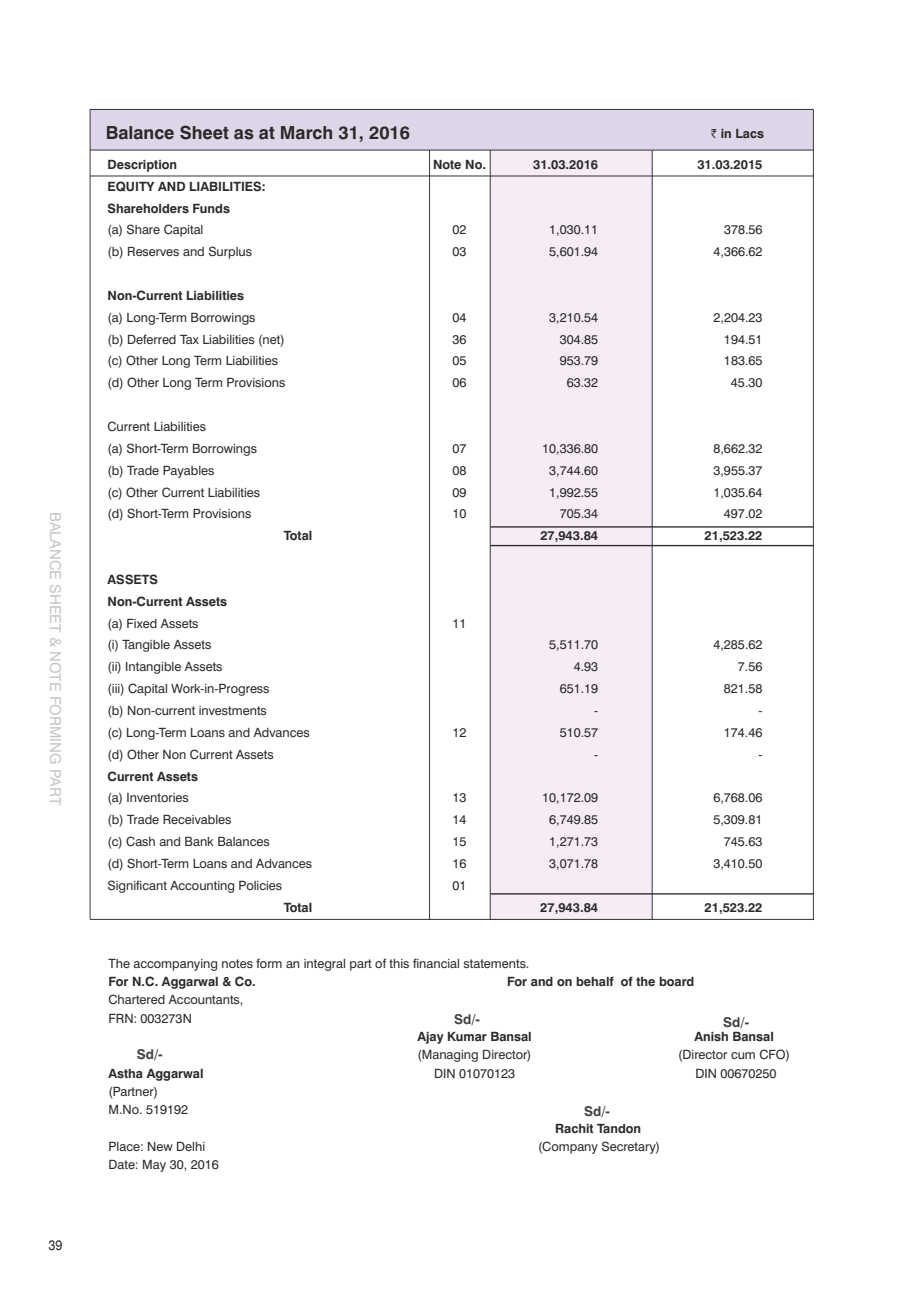
<style>
.page{position:relative;width:904px;height:1295px;background:#fff}
.page>*{position:absolute;margin:0;border:0;box-sizing:border-box;transform-origin:0 0}
.t1{font:700 18px "Swiss 721 BT";color:#2b2929}
.t2{font:15px "Swiss 721 BT";color:#c4c7c7}
.t3{font:700 13.5px "Swiss 721 BT";color:#424242}
.t4{font:expanded 13.5px "Swiss 721 BT";color:#2b2929;scale:.76 1}
.t5{font:12.75px/18.3px "Swiss 721 BT";color:#2b2929}
.t6{font:700 12.75px/21.9px "Swiss 721 BT";color:#2b2929}
.s1{font-family:"Rupee";font-weight:400}
</style>
<div class="page">
<div style="left:491px;top:151px;width:161px;height:768px;background:#f5ecf5"></div>
<div style="left:90px;top:109px;width:723px;height:41px;background:#ded6e8"></div>
<hr style="left:90px;top:176px;width:723px;height:1px;background:#2b2929">
<hr style="left:90px;top:150px;width:723px;height:1px;background:#2b2929">
<hr style="left:90px;top:109px;width:723px;height:1px;background:#2b2929">
<hr style="left:90px;top:919px;width:724px;height:1px;background:#2b2929">
<hr style="left:90px;top:109px;width:1px;height:810px;background:#2b2929">
<hr style="left:813px;top:110px;width:1px;height:810px;background:#2b2929">
<hr style="left:652px;top:150px;width:1px;height:769px;background:#2b2929">
<hr style="left:429px;top:150px;width:1px;height:770px;background:#2b2929">
<hr style="left:490px;top:150px;width:1px;height:770px;background:#2b2929">
<hr style="left:490px;top:893px;width:324px;height:1px;background:#2b2929">
<hr style="left:490px;top:526px;width:323px;height:1px;background:#2b2929">
<hr style="left:490px;top:545px;width:324px;height:1px;background:#2b2929">
<p class="t2" style="left:61px;top:512px;width:295px;rotate:90deg">BALANCE SHEET &amp; NOTE FORMING PART</p>
<p class="t4" style="left:49px;top:1239px;width:20px">39</p>
<h1 class="t1" style="left:106px;top:125px;width:306px">Balance Sheet as at March 31, 2016</h1>
<p class="t6" style="left:711px;top:124px;width:55px"><span class="s1">`</span> in Lacs</p>
<p class="t6" style="left:108px;top:155px;width:71px">Description</p>
<p class="t6" style="left:433px;top:155px;width:54px">Note No.</p>
<p class="t6" style="left:533px;top:155px;width:67px">31.03.2016</p>
<p class="t6" style="left:697px;top:155px;width:67px">31.03.2015</p>
<p class="t6" style="left:108px;top:176px;width:160px">EQUITY AND LIABILITIES:<br>Shareholders Funds</p>
<p class="t5" style="left:108px;top:222px;width:97px">(a) Share Capital</p>
<p class="t5" style="left:452px;top:222px;width:15px">02</p>
<p class="t5" style="left:549px;top:222px;width:50px">1,030.11</p>
<p class="t5" style="left:724px;top:222px;width:40px">378.56</p>
<p class="t5" style="left:108px;top:244px;width:146px">(b) Reserves and Surplus</p>
<p class="t5" style="left:452px;top:244px;width:15px">03</p>
<p class="t5" style="left:549px;top:244px;width:50px">5,601.94</p>
<p class="t5" style="left:713px;top:244px;width:50px">4,366.62</p>
<p class="t6" style="left:108px;top:286px;width:138px">Non-Current Liabilities</p>
<p class="t5" style="left:108px;top:309px;width:149px">(a) Long-Term Borrowings</p>
<p class="t5" style="left:452px;top:309px;width:15px">04</p>
<p class="t5" style="left:549px;top:309px;width:50px">3,210.54</p>
<p class="t5" style="left:713px;top:309px;width:50px">2,204.23</p>
<p class="t5" style="left:108px;top:331px;width:179px">(b) Deferred Tax Liabilities (net)</p>
<p class="t5" style="left:452px;top:331px;width:15px">36</p>
<p class="t5" style="left:560px;top:331px;width:40px">304.85</p>
<p class="t5" style="left:724px;top:331px;width:40px">194.51</p>
<p class="t5" style="left:108px;top:353px;width:172px">(c) Other Long Term Liabilities</p>
<p class="t5" style="left:452px;top:353px;width:15px">05</p>
<p class="t5" style="left:560px;top:353px;width:40px">953.79</p>
<p class="t5" style="left:724px;top:353px;width:40px">183.65</p>
<p class="t5" style="left:108px;top:375px;width:179px">(d) Other Long Term Provisions</p>
<p class="t5" style="left:452px;top:375px;width:15px">06</p>
<p class="t5" style="left:567px;top:375px;width:33px">63.32</p>
<p class="t5" style="left:731px;top:375px;width:33px">45.30</p>
<p class="t5" style="left:108px;top:417px;width:151px;line-height:21.9px">Current Liabilities<br>(a) Short-Term Borrowings</p>
<p class="t5" style="left:452px;top:440px;width:15px">07</p>
<p class="t5" style="left:542px;top:440px;width:57px">10,336.80</p>
<p class="t5" style="left:713px;top:440px;width:50px">8,662.32</p>
<p class="t5" style="left:108px;top:462px;width:108px">(b) Trade Payables</p>
<p class="t5" style="left:452px;top:462px;width:15px">08</p>
<p class="t5" style="left:549px;top:462px;width:50px">3,744.60</p>
<p class="t5" style="left:713px;top:462px;width:50px">3,955.37</p>
<p class="t5" style="left:108px;top:484px;width:154px">(c) Other Current Liabilities</p>
<p class="t5" style="left:452px;top:484px;width:15px">09</p>
<p class="t5" style="left:549px;top:484px;width:50px">1,992.55</p>
<p class="t5" style="left:713px;top:484px;width:50px">1,035.64</p>
<p class="t5" style="left:108px;top:506px;width:145px">(d) Short-Term Provisions</p>
<p class="t5" style="left:452px;top:506px;width:15px">10</p>
<p class="t5" style="left:560px;top:506px;width:40px">705.34</p>
<p class="t5" style="left:724px;top:506px;width:40px">497.02</p>
<p class="t6" style="left:284px;top:526px;width:30px">Total</p>
<p class="t6" style="left:540px;top:526px;width:59px">27,943.84</p>
<p class="t6" style="left:704px;top:526px;width:59px">21,523.22</p>
<p class="t6" style="left:108px;top:569px;width:121px">ASSETS<br>Non-Current Assets</p>
<p class="t5" style="left:108px;top:615px;width:93px">(a) Fixed Assets</p>
<p class="t5" style="left:452px;top:615px;width:15px">11</p>
<p class="t5" style="left:108px;top:637px;width:105px">(i) Tangible Assets</p>
<p class="t5" style="left:549px;top:637px;width:50px">5,511.70</p>
<p class="t5" style="left:713px;top:637px;width:50px">4,285.62</p>
<p class="t5" style="left:108px;top:659px;width:117px">(ii) Intangible Assets</p>
<p class="t5" style="left:574px;top:659px;width:26px">4.93</p>
<p class="t5" style="left:738px;top:659px;width:26px">7.56</p>
<p class="t5" style="left:108px;top:680px;width:164px">(iii) Capital Work-in-Progress</p>
<p class="t5" style="left:560px;top:680px;width:40px">651.19</p>
<p class="t5" style="left:724px;top:680px;width:40px">821.58</p>
<p class="t5" style="left:108px;top:702px;width:161px">(b) Non-current investments</p>
<p class="t5" style="left:594px;top:702px;width:5px">-</p>
<p class="t5" style="left:758px;top:702px;width:5px">-</p>
<p class="t5" style="left:108px;top:724px;width:204px">(c) Long-Term Loans and Advances</p>
<p class="t5" style="left:452px;top:724px;width:15px">12</p>
<p class="t5" style="left:560px;top:724px;width:40px">510.57</p>
<p class="t5" style="left:724px;top:724px;width:40px">174.46</p>
<p class="t5" style="left:108px;top:746px;width:168px">(d) Other Non Current Assets</p>
<p class="t5" style="left:594px;top:746px;width:5px">-</p>
<p class="t5" style="left:758px;top:746px;width:5px">-</p>
<p class="t6" style="left:108px;top:766px;width:92px">Current Assets</p>
<p class="t5" style="left:108px;top:790px;width:83px">(a) Inventories</p>
<p class="t5" style="left:452px;top:790px;width:15px">13</p>
<p class="t5" style="left:542px;top:790px;width:57px">10,172.09</p>
<p class="t5" style="left:713px;top:790px;width:50px">6,768.06</p>
<p class="t5" style="left:108px;top:811px;width:125px">(b) Trade Receivables</p>
<p class="t5" style="left:452px;top:811px;width:15px">14</p>
<p class="t5" style="left:549px;top:811px;width:50px">6,749.85</p>
<p class="t5" style="left:713px;top:811px;width:50px">5,309.81</p>
<p class="t5" style="left:108px;top:833px;width:164px">(c) Cash and Bank Balances</p>
<p class="t5" style="left:452px;top:833px;width:15px">15</p>
<p class="t5" style="left:549px;top:833px;width:50px">1,271.73</p>
<p class="t5" style="left:724px;top:833px;width:40px">745.63</p>
<p class="t5" style="left:108px;top:855px;width:206px">(d) Short-Term Loans and Advances</p>
<p class="t5" style="left:452px;top:855px;width:15px">16</p>
<p class="t5" style="left:549px;top:855px;width:50px">3,071.78</p>
<p class="t5" style="left:713px;top:855px;width:50px">3,410.50</p>
<p class="t5" style="left:108px;top:877px;width:176px">Significant Accounting Policies</p>
<p class="t5" style="left:452px;top:877px;width:15px">01</p>
<p class="t6" style="left:284px;top:897px;width:30px">Total</p>
<p class="t6" style="left:540px;top:897px;width:59px">27,943.84</p>
<p class="t6" style="left:704px;top:897px;width:59px">21,523.22</p>
<p class="t5" style="left:108px;top:955px;width:422px">The accompanying notes form an integral part of this financial statements.</p>
<p class="t6" style="left:108px;top:971px;width:149px">For N.C. Aggarwal &amp; Co.</p>
<p class="t6" style="left:507px;top:971px;width:189px">For and on behalf of the board</p>
<p class="t5" style="left:108px;top:991px;width:136px">Chartered Accountants,<br>FRN: 003273N</p>
<p class="t6" style="left:417px;top:1026px;width:116px">Ajay Kumar Bansal</p>
<p class="t6" style="left:694px;top:1026px;width:81px">Anish Bansal</p>
<p class="t5" style="left:417px;top:1046px;width:115px">(Managing Director)</p>
<p class="t5" style="left:678px;top:1046px;width:113px">(Director cum CFO)</p>
<p class="t6" style="left:108px;top:1063px;width:97px">Astha Aggarwal</p>
<p class="t5" style="left:434px;top:1065px;width:82px">DIN 01070123</p>
<p class="t5" style="left:695px;top:1065px;width:82px">DIN 00670250</p>
<p class="t5" style="left:108px;top:1083px;width:81px">(Partner)<br>M.No. 519192</p>
<p class="t6" style="left:555px;top:1118px;width:88px">Rachit Tandon</p>
<p class="t5" style="left:108px;top:1138px;width:98px">Place: New Delhi</p>
<p class="t5" style="left:538px;top:1138px;width:124px">(Company Secretary)</p>
<p class="t5" style="left:108px;top:1157px;width:112px">Date: May 30, 2016</p>
<p class="t3" style="left:454px;top:1014px;width:28px">Sd/-</p>
<p class="t3" style="left:723px;top:1016px;width:28px">Sd/-</p>
<p class="t3" style="left:137px;top:1049px;width:28px">Sd/-</p>
<p class="t3" style="left:584px;top:1105px;width:28px">Sd/-</p>
</div>
